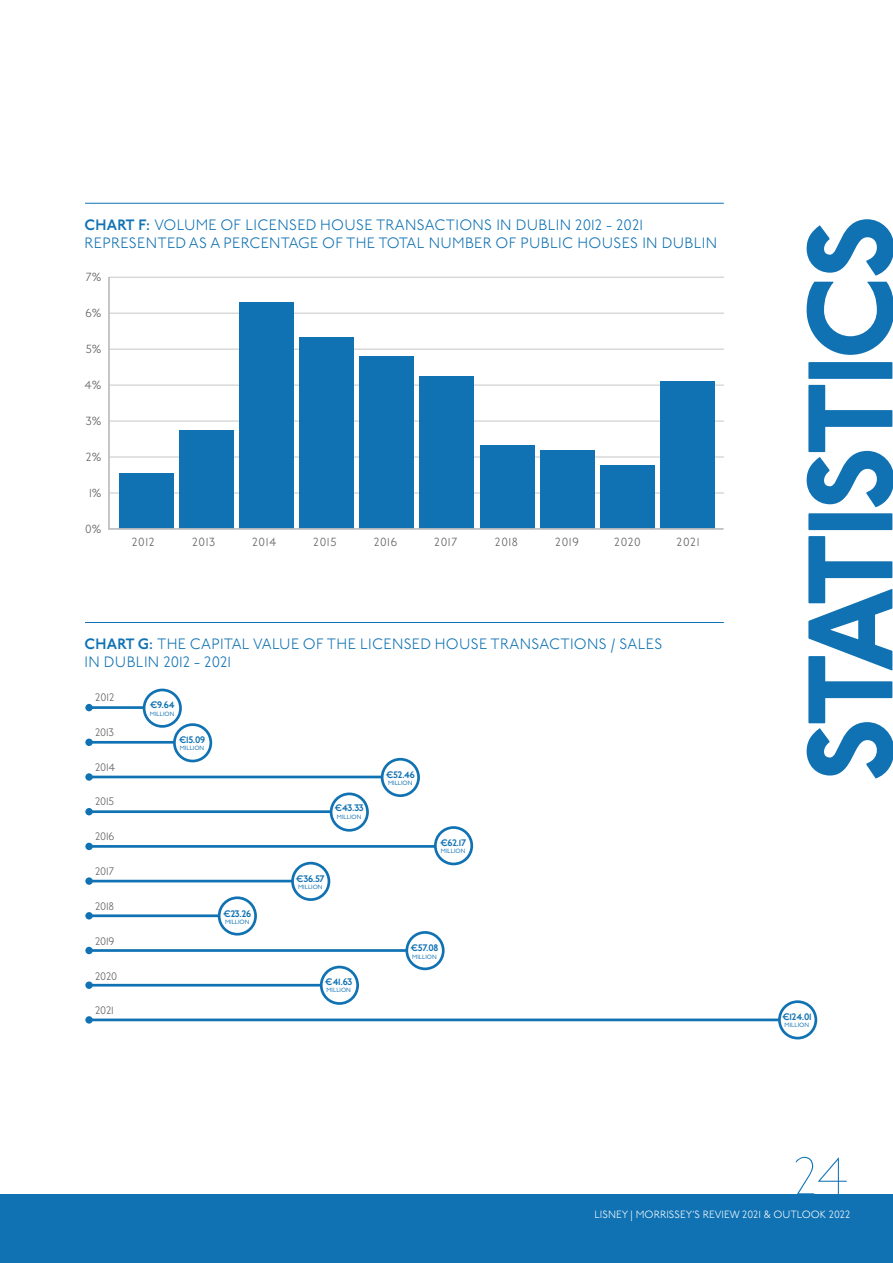
<style>
.page{position:relative;width:893px;height:1263px;background:#fff}
.page>*{position:absolute;margin:0;border:0;box-sizing:border-box;transform-origin:0 0}
.t1{font:800 120px "P22 Underground";letter-spacing:-.04em;color:#1072b3}
.t2{font:100 52.5px "P22 Underground";color:#1072b3}
.t3{font:300 15px/18px "P22 Underground";letter-spacing:.02em;color:#1072b3}
.t4{font:300 11.7px "P22 Underground";letter-spacing:.05em;color:#5c5a5d}
.t5{font:300 10.8px "P22 Underground";letter-spacing:-.025em;color:#5c5a5d}
.t6{font:300 10.5px "P22 Underground";color:#fff}
.t7{font:600 9.45px "P22 Underground";letter-spacing:-.025em;color:#1072b3}
.t8{font:6.15px "P22 Underground";color:#1072b3}
.s1{font-weight:600}
</style>
<div class="page">
<hr style="left:0;top:494px;width:1px;height:127px;background:#4f4d4f">
<hr style="left:85px;top:622px;width:639px;height:1px;background:#1072b3">
<hr style="left:85px;top:203px;width:639px;height:1px;background:#1072b3">
<hr style="left:89px;top:706px;width:55px;height:3px;background:#1072b3">
<div style="left:143px;top:689px;width:39px;height:39px;border:3px solid #1072b3;border-radius:50%"></div>
<div style="left:85px;top:739px;width:8px;height:7px;background:#1072b3;border-radius:50%"></div>
<hr style="left:89px;top:741px;width:85px;height:3px;background:#1072b3">
<div style="left:173px;top:723px;width:39px;height:39px;border:3px solid #1072b3;border-radius:50%"></div>
<div style="left:85px;top:773px;width:8px;height:8px;background:#1072b3;border-radius:50%"></div>
<div style="left:85px;top:704px;width:8px;height:7px;background:#1072b3;border-radius:50%"></div>
<hr style="left:89px;top:776px;width:293px;height:2px;background:#1072b3">
<div style="left:381px;top:758px;width:39px;height:39px;border:3px solid #1072b3;border-radius:50%"></div>
<div style="left:85px;top:808px;width:8px;height:7px;background:#1072b3;border-radius:50%"></div>
<hr style="left:89px;top:810px;width:242px;height:3px;background:#1072b3">
<div style="left:330px;top:792px;width:39px;height:40px;border:3px solid #1072b3;border-radius:50%"></div>
<div style="left:85px;top:843px;width:8px;height:7px;background:#1072b3;border-radius:50%"></div>
<hr style="left:89px;top:845px;width:347px;height:3px;background:#1072b3">
<div style="left:434px;top:826px;width:39px;height:39px;border:3px solid #1072b3;border-radius:50%"></div>
<div style="left:85px;top:877px;width:8px;height:8px;background:#1072b3;border-radius:50%"></div>
<hr style="left:89px;top:880px;width:204px;height:2px;background:#1072b3">
<div style="left:291px;top:862px;width:39px;height:39px;border:3px solid #1072b3;border-radius:50%"></div>
<div style="left:85px;top:912px;width:8px;height:7px;background:#1072b3;border-radius:50%"></div>
<hr style="left:89px;top:914px;width:130px;height:3px;background:#1072b3">
<div style="left:218px;top:896px;width:39px;height:39px;border:3px solid #1072b3;border-radius:50%"></div>
<div style="left:85px;top:947px;width:8px;height:7px;background:#1072b3;border-radius:50%"></div>
<hr style="left:89px;top:949px;width:319px;height:3px;background:#1072b3">
<div style="left:405px;top:931px;width:40px;height:39px;border:3px solid #1072b3;border-radius:50%"></div>
<div style="left:85px;top:981px;width:8px;height:8px;background:#1072b3;border-radius:50%"></div>
<hr style="left:89px;top:1018px;width:691px;height:3px;background:#1072b3">
<div style="left:778px;top:1000px;width:39px;height:39px;border:3px solid #1072b3;border-radius:50%"></div>
<hr style="left:89px;top:984px;width:232px;height:2px;background:#1072b3">
<div style="left:320px;top:966px;width:39px;height:39px;border:3px solid #1072b3;border-radius:50%"></div>
<div style="left:85px;top:1016px;width:8px;height:7px;background:#1072b3;border-radius:50%"></div>
<hr style="left:109px;top:313px;width:615px;height:1px;background:#c7c6c9">
<hr style="left:109px;top:421px;width:615px;height:1px;background:#c7c6c9">
<hr style="left:109px;top:457px;width:615px;height:1px;background:#c7c6c9">
<hr style="left:109px;top:349px;width:615px;height:1px;background:#c7c6c9">
<hr style="left:109px;top:277px;width:615px;height:1px;background:#c7c6c9">
<hr style="left:109px;top:385px;width:615px;height:1px;background:#c7c6c9">
<hr style="left:109px;top:493px;width:615px;height:1px;background:#c7c6c9">
<div style="left:661px;top:381px;width:54px;height:148px;background:#1072b3"></div>
<div style="left:600px;top:465px;width:55px;height:64px;background:#1072b3"></div>
<div style="left:540px;top:450px;width:54px;height:79px;background:#1072b3"></div>
<div style="left:480px;top:445px;width:54px;height:84px;background:#1072b3"></div>
<div style="left:420px;top:376px;width:54px;height:153px;background:#1072b3"></div>
<div style="left:360px;top:357px;width:54px;height:172px;background:#1072b3"></div>
<div style="left:300px;top:337px;width:54px;height:192px;background:#1072b3"></div>
<div style="left:239px;top:303px;width:55px;height:226px;background:#1072b3"></div>
<div style="left:179px;top:430px;width:54px;height:99px;background:#1072b3"></div>
<div style="left:119px;top:473px;width:54px;height:56px;background:#1072b3"></div>
<hr style="left:108px;top:277px;width:2px;height:253px;background:#bcbcbf">
<hr style="left:108px;top:528px;width:616px;height:2px;background:#bcbcbf">
<div style="left:0;top:1194px;width:893px;height:69px;background:#1072b3"></div>
<p class="t3" style="left:85px;top:216px;width:634px"><span class="s1">CHART F:</span> VOLUME OF LICENSED HOUSE TRANSACTIONS IN DUBLIN 2012 - 2021<br>REPRESENTED AS A PERCENTAGE OF THE TOTAL NUMBER OF PUBLIC HOUSES IN DUBLIN</p>
<h1 class="t1" style="left:781px;top:782px;width:569px;rotate:-90deg">STATISTICS</h1>
<p class="t4" style="left:85px;top:270px;width:17px">7%</p>
<p class="t4" style="left:85px;top:306px;width:17px">6%</p>
<p class="t4" style="left:86px;top:342px;width:17px">5%</p>
<p class="t4" style="left:84px;top:378px;width:19px">4%</p>
<p class="t4" style="left:86px;top:414px;width:17px">3%</p>
<p class="t4" style="left:86px;top:451px;width:17px">2%</p>
<p class="t4" style="left:89px;top:487px;width:14px">1%</p>
<p class="t4" style="left:85px;top:523px;width:18px">0%</p>
<p class="t4" style="left:132px;top:535px;width:24px">2012</p>
<p class="t4" style="left:192px;top:535px;width:25px">2013</p>
<p class="t4" style="left:252px;top:535px;width:26px">2014</p>
<p class="t4" style="left:313px;top:535px;width:25px">2015</p>
<p class="t4" style="left:374px;top:535px;width:25px">2016</p>
<p class="t4" style="left:434px;top:535px;width:25px">2017</p>
<p class="t4" style="left:495px;top:535px;width:25px">2018</p>
<p class="t4" style="left:555px;top:535px;width:25px">2019</p>
<p class="t4" style="left:614px;top:535px;width:28px">2020</p>
<p class="t4" style="left:677px;top:535px;width:24px">2021</p>
<p class="t3" style="left:85px;top:636px;width:579px"><span class="s1">CHART G:</span> THE CAPITAL VALUE OF THE LICENSED HOUSE TRANSACTIONS / SALES<br>IN DUBLIN 2012 - 2021</p>
<p class="t5" style="left:95px;top:691px;width:21px">2012</p>
<p class="t7" style="left:150px;top:700px;width:26px">€9.64</p>
<p class="t8" style="left:150px;top:710px;width:26px">MILLION</p>
<p class="t5" style="left:95px;top:726px;width:20px">2013</p>
<p class="t5" style="left:95px;top:761px;width:22px">2014</p>
<p class="t5" style="left:95px;top:796px;width:20px">2015</p>
<p class="t5" style="left:95px;top:831px;width:21px">2016</p>
<p class="t5" style="left:95px;top:865px;width:21px">2017</p>
<p class="t5" style="left:95px;top:900px;width:20px">2018</p>
<p class="t5" style="left:95px;top:935px;width:21px">2019</p>
<p class="t7" style="left:179px;top:734px;width:28px">€15.09</p>
<p class="t8" style="left:180px;top:744px;width:26px">MILLION</p>
<p class="t7" style="left:386px;top:769px;width:31px">€52.46</p>
<p class="t8" style="left:388px;top:780px;width:26px">MILLION</p>
<p class="t7" style="left:335px;top:803px;width:31px">€43.33</p>
<p class="t8" style="left:337px;top:813px;width:26px">MILLION</p>
<p class="t7" style="left:440px;top:837px;width:28px">€62.17</p>
<p class="t8" style="left:441px;top:848px;width:26px">MILLION</p>
<p class="t7" style="left:296px;top:873px;width:30px">€36.57</p>
<p class="t8" style="left:298px;top:883px;width:26px">MILLION</p>
<p class="t7" style="left:223px;top:908px;width:29px">€23.26</p>
<p class="t8" style="left:225px;top:918px;width:26px">MILLION</p>
<p class="t7" style="left:410px;top:943px;width:30px">€57.08</p>
<p class="t8" style="left:412px;top:953px;width:26px">MILLION</p>
<p class="t5" style="left:95px;top:970px;width:24px">2020</p>
<p class="t5" style="left:95px;top:1005px;width:20px">2021</p>
<p class="t7" style="left:325px;top:976px;width:29px">€41.63</p>
<p class="t8" style="left:326px;top:987px;width:26px">MILLION</p>
<p class="t7" style="left:782px;top:1011px;width:31px">€124.01</p>
<p class="t8" style="left:785px;top:1021px;width:26px">MILLION</p>
<h2 class="t2" style="left:792px;top:1147px;width:60px">24</h2>
<p class="t6" style="left:594px;top:1209px;width:257px">LISNEY | MORRISSEY’S REVIEW 2021 &amp; OUTLOOK 2022</p>
</div>
